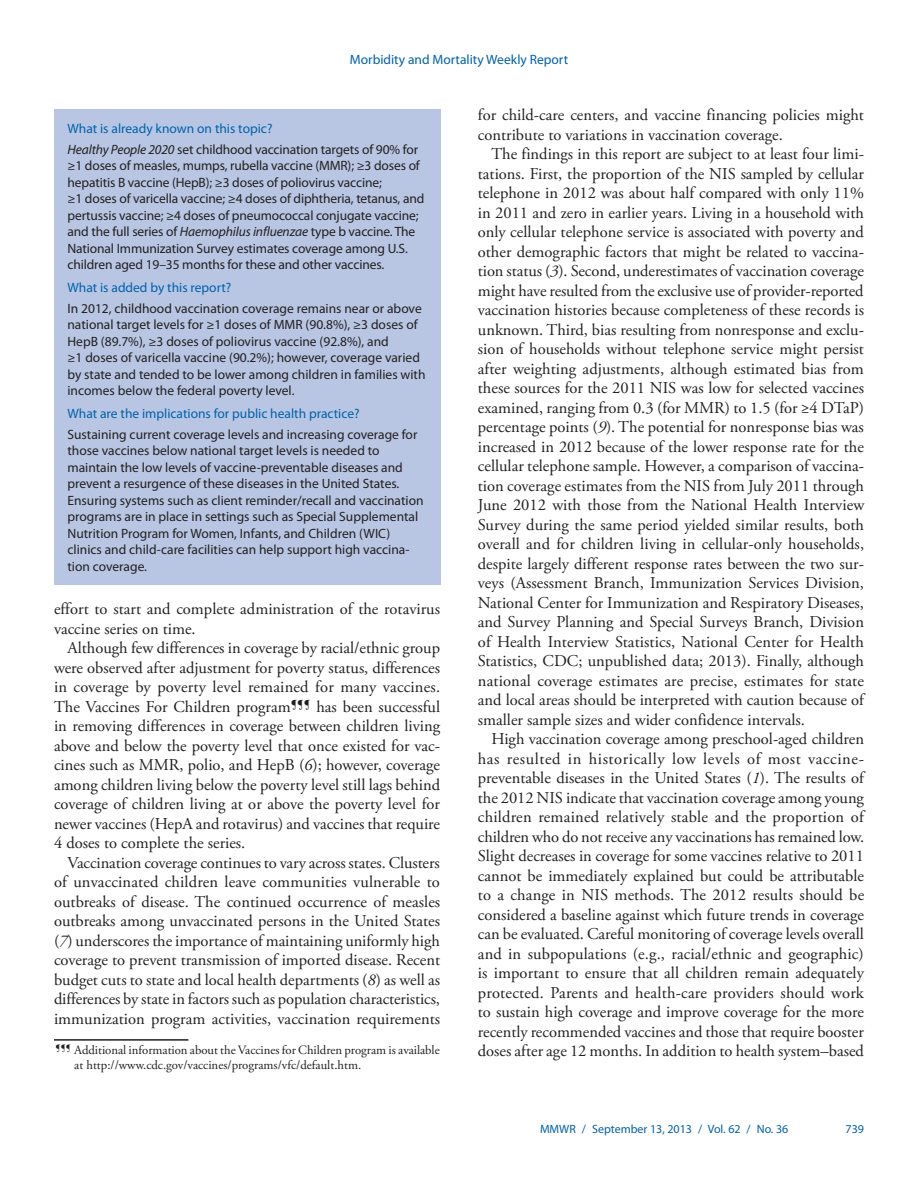
<style>
.page{position:relative;width:918px;height:1188px;background:#fff}
.page>*{position:absolute;margin:0;border:0;box-sizing:border-box;transform-origin:0 0}
.body_copy{font:16.5px/19.5px "Adobe Garamond Pro";color:#231f20;text-align:justify}
.fb_answer{font:13.5px/16.5px "Myriad Pro";color:#231f20}
.fb_question{font:13.5px "Myriad Pro";color:#0161ab}
.footnote_w_rule_text{font:12.75px/14.2px "Adobe Garamond Pro";letter-spacing:-.005em;color:#231f20}
.t1{font:12px "Myriad Pro";color:#0161ab}
.s1{font-style:italic}
</style>
<div class="page">
<hr style="left:54px;top:1039px;width:134px;height:2px;background:#231f20">
<div style="left:54px;top:109px;width:386px;height:475px;background:#b8c6e3"></div>
<p class="fb_question" style="left:350px;top:51px;width:220px">Morbidity and Mortality Weekly Report</p>
<p class="fb_question" style="left:68px;top:120px;width:206px">What is already known on this topic?</p>
<p class="fb_answer" style="left:68px;top:141px;width:358px"><span class="s1">Healthy People 2020</span> set childhood vaccination targets of 90% for ≥1 doses of measles, mumps, rubella vaccine (MMR); ≥3 doses of hepatitis B vaccine (HepB); ≥3 doses of poliovirus vaccine;<br>≥1 doses of varicella vaccine; ≥4 doses of diphtheria, tetanus, and pertussis vaccine; ≥4 doses of pneumococcal conjugate vaccine; and the full series of <span class="s1">Haemophilus influenzae</span> type b vaccine. The National Immunization Survey estimates coverage among U.S. children aged 19–35 months for these and other vaccines.</p>
<p class="fb_question" style="left:68px;top:279px;width:165px">What is added by this report?</p>
<p class="fb_answer" style="left:68px;top:300px;width:360px">In 2012, childhood vaccination coverage remains near or above national target levels for ≥1 doses of MMR (90.8%), ≥3 doses of HepB (89.7%), ≥3 doses of poliovirus vaccine (92.8%), and<br>≥1 doses of varicella vaccine (90.2%); however, coverage varied by state and tended to be lower among children in families with incomes below the federal poverty level.</p>
<p class="fb_question" style="left:68px;top:405px;width:294px">What are the implications for public health practice?</p>
<p class="fb_answer" style="left:68px;top:426px;width:358px">Sustaining current coverage levels and increasing coverage for those vaccines below national target levels is needed to maintain the low levels of vaccine-preventable diseases and prevent a resurgence of these diseases in the United States.<br>Ensuring systems such as client reminder/recall and vaccination programs are in place in settings such as Special Supplemental Nutrition Program for Women, Infants, and Children (WIC) clinics and child-care facilities can help support high vaccina&shy;tion coverage.</p>
<p class="body_copy" style="left:54px;top:600px;width:388px">effort to start and complete administration of the rotavirus vaccine series on time.</p>
<p class="body_copy" style="left:54px;top:639px;width:388px;text-indent:13px">Although few differences in coverage by racial/ethnic group were observed after adjustment for poverty status, differences in coverage by poverty level remained for many vaccines.<br>The Vaccines For Children program<sup>¶¶¶</sup> has been successful in removing differences in coverage between children living above and below the poverty level that once existed for vac&shy;cines such as MMR, polio, and HepB (<span class="s1">6</span>); however, coverage among children living below the poverty level still lags behind coverage of children living at or above the poverty level for newer vaccines (HepA and rotavirus) and vaccines that require 4 doses to complete the series.</p>
<p class="body_copy" style="left:54px;top:853px;width:388px;text-indent:13px">Vaccination coverage continues to vary across states. Clusters of unvaccinated children leave communities vulnerable to outbreaks of disease. The continued occurrence of measles outbreaks among unvaccinated persons in the United States (<span class="s1">7</span>) underscores the importance of maintaining uniformly high coverage to prevent transmission of imported disease. Recent budget cuts to state and local health departments (<span class="s1">8</span>) as well as differences by state in factors such as population characteristics, immunization program activities, vaccination requirements</p>
<p class="footnote_w_rule_text" style="left:74px;top:1044px;width:367px;text-indent:-19px"><sup>¶¶¶</sup> Additional information about the Vaccines for Children program is available at http://www.cdc.gov/vaccines/programs/vfc/default.htm.</p>
<p class="body_copy" style="left:478px;top:106px;width:388px">for child-care centers, and vaccine financing policies might contribute to variations in vaccination coverage.</p>
<p class="body_copy" style="left:478px;top:145px;width:388px;text-indent:13px">The findings in this report are subject to at least four limi&shy;tations. First, the proportion of the NIS sampled by cellular telephone in 2012 was about half compared with only 11% in 2011 and zero in earlier years. Living in a household with only cellular telephone service is associated with poverty and other demographic factors that might be related to vaccina&shy;tion status (<span class="s1">3</span>). Second, underestimates of vaccination coverage might have resulted from the exclusive use of provider-reported vaccination histories because completeness of these records is unknown. Third, bias resulting from nonresponse and exclu&shy;sion of households without telephone service might persist after weighting adjustments, although estimated bias from these sources for the 2011 NIS was low for selected vaccines examined, ranging from 0.3 (for MMR) to 1.5 (for ≥4 DTaP) percentage points (<span class="s1">9</span>). The potential for nonresponse bias was increased in 2012 because of the lower response rate for the cellular telephone sample. However, a comparison of vaccina&shy;tion coverage estimates from the NIS from July 2011 through June 2012 with those from the National Health Interview Survey during the same period yielded similar results, both overall and for children living in cellular-only households, despite largely different response rates between the two sur&shy;veys (Assessment Branch, Immunization Services Division, National Center for Immunization and Respiratory Diseases, and Survey Planning and Special Surveys Branch, Division of Health Interview Statistics, National Center for Health Statistics, CDC; unpublished data; 2013). Finally, although national coverage estimates are precise, estimates for state and local areas should be interpreted with caution because of smaller sample sizes and wider confidence intervals.</p>
<p class="body_copy" style="left:478px;top:730px;width:388px;text-indent:13px">High vaccination coverage among preschool-aged children has resulted in historically low levels of most vaccine&shy;preventable diseases in the United States (<span class="s1">1</span>). The results of the 2012 NIS indicate that vaccination coverage among young children remained relatively stable and the proportion of children who do not receive any vaccinations has remained low.<br>Slight decreases in coverage for some vaccines relative to 2011 cannot be immediately explained but could be attributable to a change in NIS methods. The 2012 results should be considered a baseline against which future trends in coverage can be evaluated. Careful monitoring of coverage levels overall and in subpopulations (e.g., racial/ethnic and geographic) is important to ensure that all children remain adequately protected. Parents and health-care providers should work to sustain high coverage and improve coverage for the more recently recommended vaccines and those that require booster doses after age 12 months. In addition to health system–based</p>
<p class="t1" style="left:540px;top:1121px;width:250px">MMWR / September 13, 2013 / Vol. 62 / No. 36</p>
<p class="t1" style="left:846px;top:1121px;width:20px">739</p>
</div>
